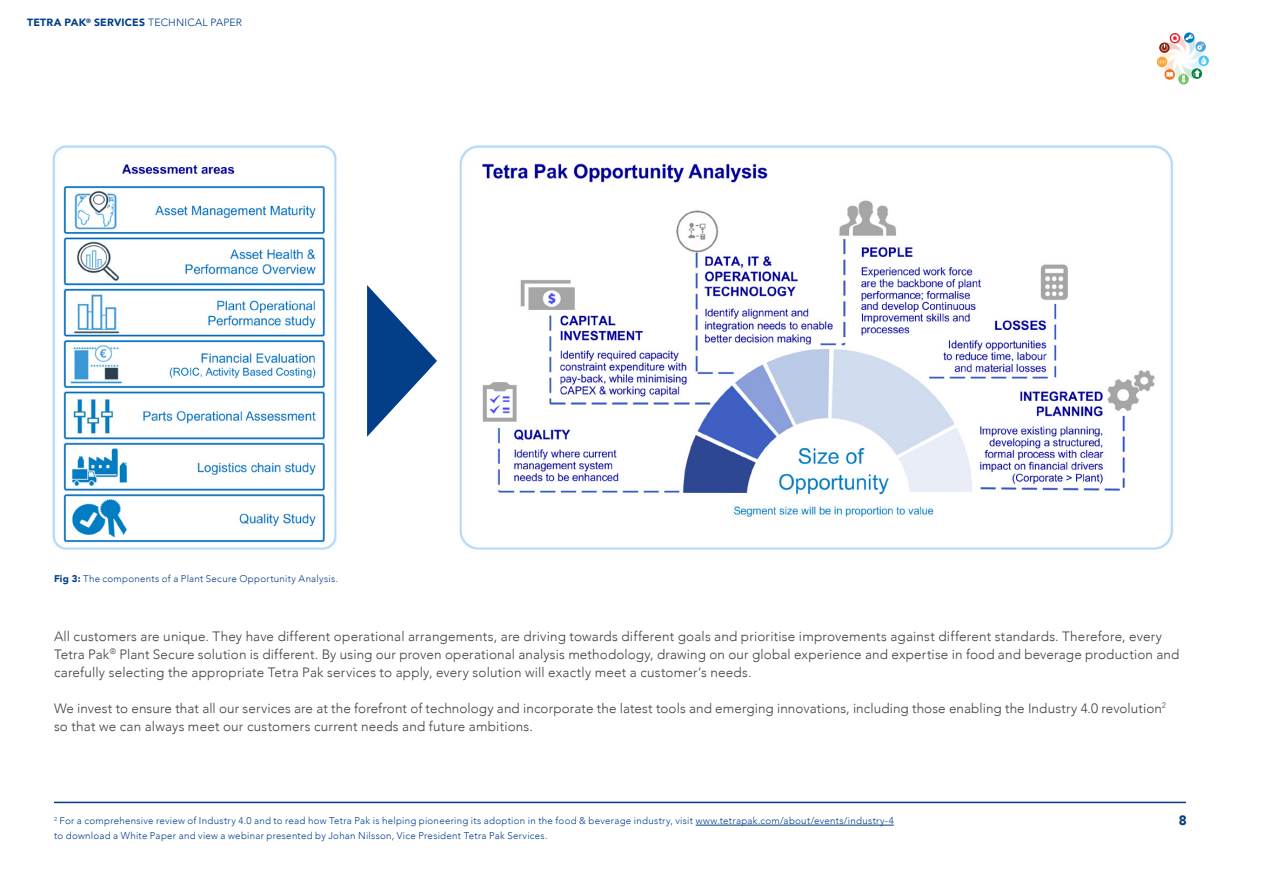
<style>
.page{position:relative;width:1263px;height:893px;background:#fff}
.page>*{position:absolute;margin:0;border:0;box-sizing:border-box;transform-origin:0 0}
.t1{font:300 13.5px/18px "Avenir";letter-spacing:.01em;color:#414042}
.t2{font:900 13.5px "Avenir";color:#023f88}
.t3{font:900 10.5px "Avenir";letter-spacing:.015em;color:#023f88}
.t4{font:300 9.75px/15px "Avenir";letter-spacing:.025em;color:#023f88}
.s1{font-weight:300}
.s2{font-weight:900}
</style>
<div class="page">
<svg style="left:1157px;top:33px;width:51px;height:51px"></svg>
<svg style="left:1172px;top:47px;width:22px;height:22px"></svg>
<hr style="left:54px;top:802px;width:1132px;height:1px;background:#023f88">
<hr style="left:696px;top:825px;width:198px;height:1px;background:#023f88">
<img style="left:52px;top:145px;width:1122px;height:405px">
<svg style="left:367px;top:285px;width:70px;height:152px"></svg>
<p class="t3" style="left:27px;top:14px;width:216px">TETRA PAK<sup>®</sup> SERVICES <span class="s1">TECHNICAL PAPER</span></p>
<p class="t4" style="left:54px;top:571px;width:285px"><span class="s2">Fig 3:</span> The components of a Plant Secure Opportunity Analysis.</p>
<p class="t1" style="left:54px;top:627px;width:1127px">All customers are unique. They have different operational arrangements, are driving towards different goals and prioritise improvements against different standards. Therefore, every<br>Tetra Pak<sup>®</sup> Plant Secure solution is different. By using our proven operational analysis methodology, drawing on our global experience and expertise in food and beverage production and carefully selecting the appropriate Tetra Pak services to apply, every solution will exactly meet a customer’s needs.</p>
<p class="t1" style="left:54px;top:699px;width:1113px">We invest to ensure that all our services are at the forefront of technology and incorporate the latest tools and emerging innovations, including those enabling the Industry 4.0 revolution<sup>2 </sup>so that we can always meet our customers current needs and future ambitions.</p>
<p class="t4" style="left:54px;top:813px;width:841px"><sup>2</sup> For a comprehensive review of Industry 4.0 and to read how Tetra Pak is helping pioneering its adoption in the food &amp; beverage industry, visit www.tetrapak.com/about/events/industry-4 to download a White Paper and view a webinar presented by Johan Nilsson, Vice President Tetra Pak Services.</p>
<p class="t2" style="left:1179px;top:809px;width:9px">8</p>
</div>
